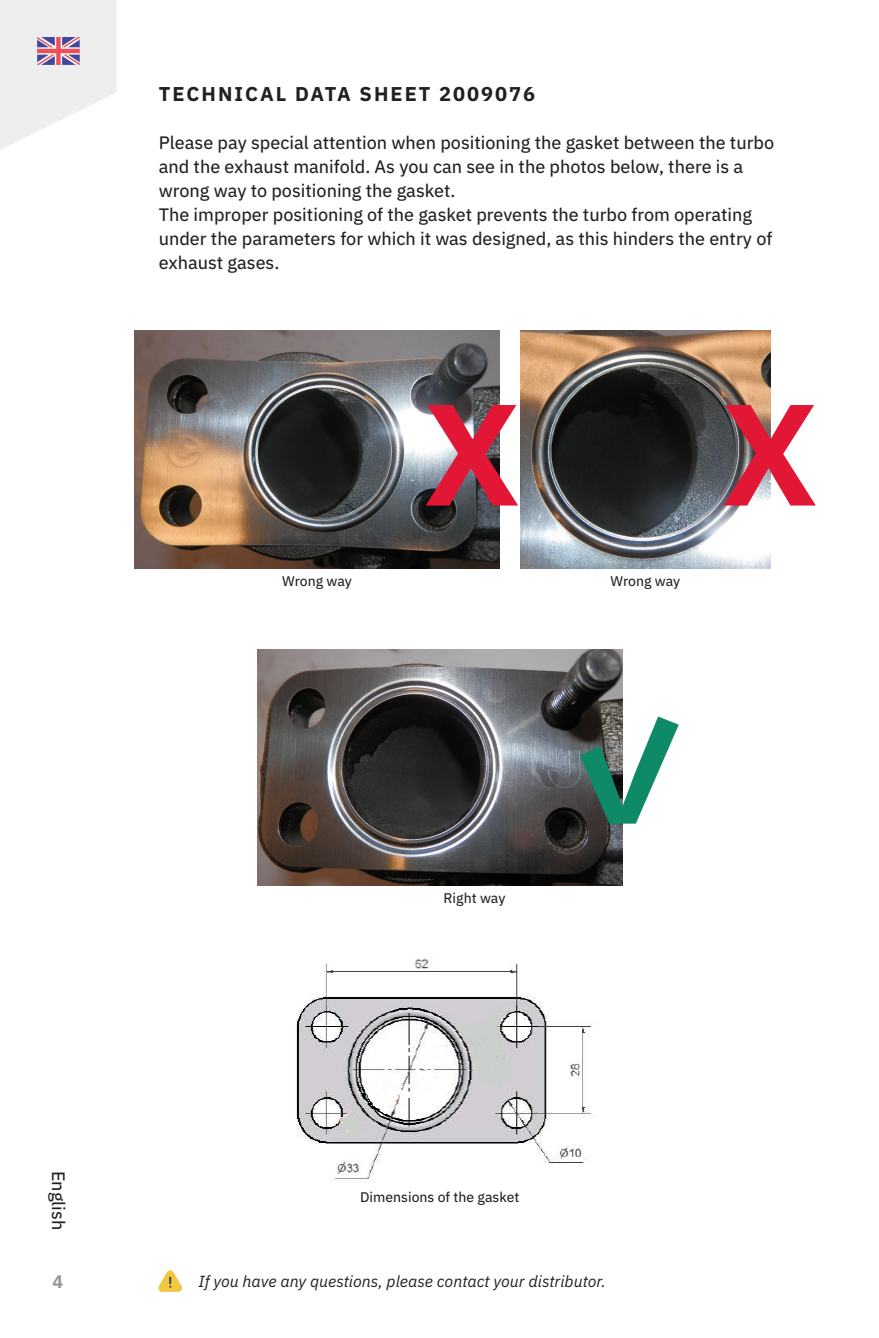
<style>
.page{position:relative;width:879px;height:1338px;background:#fff}
.page>*{position:absolute;margin:0;border:0;box-sizing:border-box;transform-origin:0 0}
.t1{font:700 144px "IBM Plex Sans";color:#e21736}
.t2{font:700 144px "IBM Plex Sans";color:#0e8a68}
.t3{font:700 20px "IBM Plex Sans";letter-spacing:.1em;color:#231f20}
.t4{font:18px/24px "IBM Plex Sans Text";color:#231f20}
.t5{font:700 18px "IBM Plex Sans";color:#939598}
.t6{font:italic 16px "IBM Plex Sans";color:#231f20}
.t7{font:14px "IBM Plex Sans Text";color:#231f20}
</style>
<div class="page">
<svg style="left:0;top:0;width:117px;height:150px"></svg>
<svg style="left:158px;top:1270px;width:24px;height:22px"></svg>
<img style="left:135px;top:331px;width:365px;height:237px">
<img style="left:520px;top:331px;width:250px;height:237px">
<img style="left:258px;top:649px;width:365px;height:237px">
<img style="left:296px;top:956px;width:299px;height:227px">
<p class="t3" style="left:159px;top:78px;width:378px">TECHNICAL DATA SHEET 2009076</p>
<p class="t4" style="left:159px;top:129px;width:617px">Please pay special attention when positioning the gasket between the turbo and the exhaust manifold. As you can see in the photos below, there is a wrong way to positioning the gasket.</p>
<p class="t4" style="left:159px;top:201px;width:615px">The improper positioning of the gasket prevents the turbo from operating under the parameters for which it was designed, as this hinders the entry of exhaust gases.</p>
<p class="t1" style="left:423px;top:340px;width:98px">X</p>
<p class="t1" style="left:721px;top:340px;width:98px">X</p>
<p class="t7" style="left:282px;top:571px;width:71px">Wrong way</p>
<p class="t7" style="left:610px;top:571px;width:71px">Wrong way</p>
<p class="t7" style="left:443px;top:887px;width:63px">Right way</p>
<p class="t2" style="left:563px;top:658px;width:133px">✓</p>
<p class="t4" style="left:72px;top:1171px;width:61px;rotate:90deg">English</p>
<p class="t5" style="left:53px;top:1268px;width:12px">4</p>
<p class="t7" style="left:360px;top:1186px;width:161px">Dimensions of the gasket</p>
<p class="t6" style="left:198px;top:1269px;width:409px">If you have any questions, please contact your distributor.</p>
</div>
